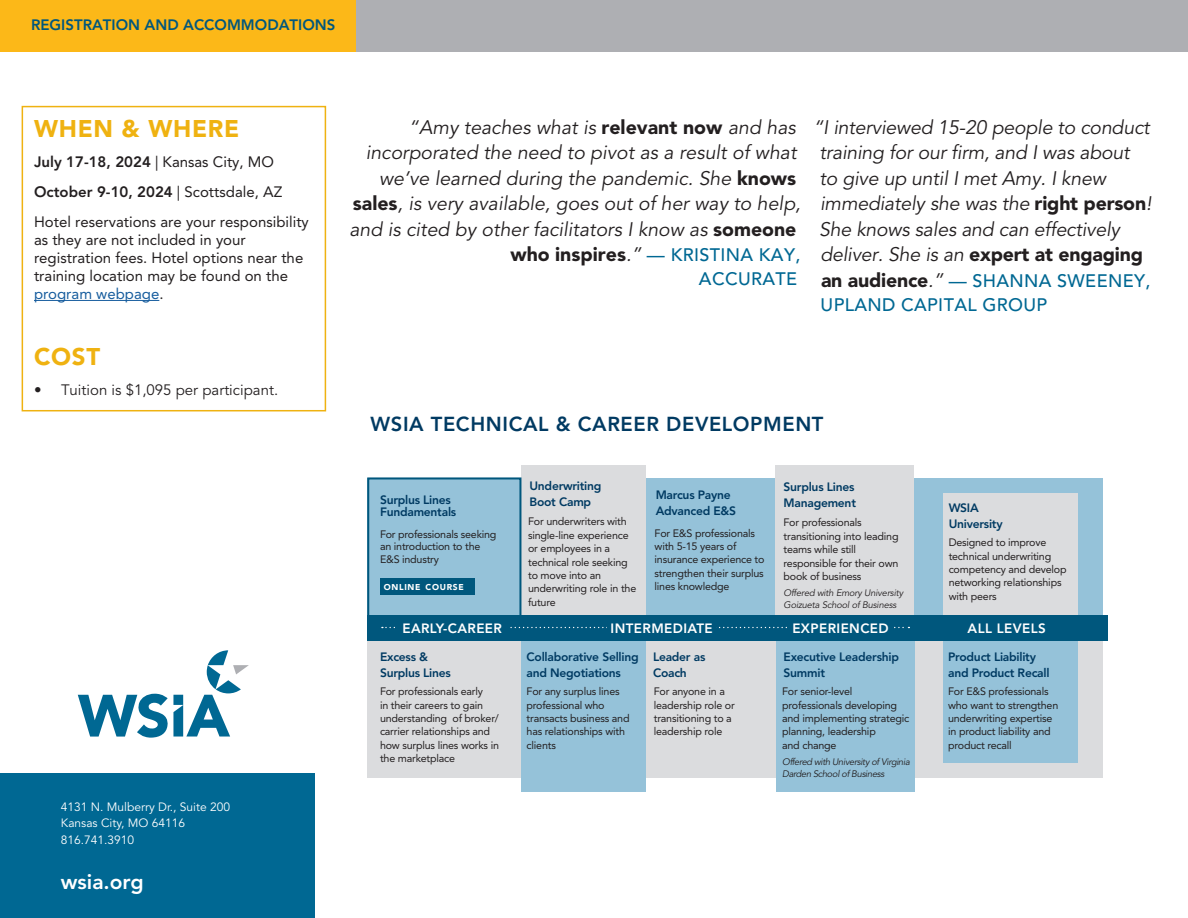
<style>
.page{position:relative;width:1188px;height:918px;background:#fff}
.page>*{position:absolute;margin:0;border:0;box-sizing:border-box;transform-origin:0 0}
.t1{font:900 24px "Avenir LT Std";letter-spacing:.03em;color:#efb211}
.t2{font:800 21px "Avenir LT Std";color:#fff}
.t3{font:800 20.1px "Avenir LT Std";letter-spacing:.03em;color:#003a62}
.t4{font:italic 19.5px/25.5px "Avenir LT Std";color:#231f20}
.t5{font:500 18px/24px "Avenir LT Std";letter-spacing:.02em;color:#006893}
.t6{font:15px/18px "Avenir LT Std";color:#231f20}
.t7{font:800 15px "Avenir LT Std";color:#231f20}
.t8{font:15px "Avenir LT Std";color:#231f20}
.t9{font:800 15px "Avenir LT Std";color:#00577d}
.t10{font:800 13.35px "Avenir LT Std";letter-spacing:.03em;color:#fff}
.t11{font:800 12px/16px "Avenir LT Std";letter-spacing:-.02em;color:#003a62}
.t12{font:12px "Avenir LT Std";color:#fff}
.t13{font:10.8px/13.4px "Avenir LT Std";letter-spacing:-.02em;color:#231f20}
.t14{font:italic 9.45px/12px "Avenir LT Std";letter-spacing:-.04em;color:#231f20}
.t15{font:italic 9.45px/12px "Avenir LT Std";letter-spacing:-.02em;color:#231f20}
.t16{font:900 8.4px "Avenir LT Std";letter-spacing:.085em;color:#fff}
.s1{font-weight:400}
.s2{color:#175d9e}
.s3{font-weight:900;font-style:normal}
.s4{font-weight:900;font-size:19.5px;color:#231f20}
.s5{font-weight:400;font-style:italic;font-size:19.5px;color:#231f20}
</style>
<div class="page">
<div style="left:0;top:0;width:1188px;height:52px;background:#aeafb3"></div>
<div style="left:0;top:0;width:356px;height:52px;background:#fcb818"></div>
<div style="left:0;top:773px;width:315px;height:145px;background:#006893"></div>
<svg style="left:78px;top:650px;width:171px;height:88px"></svg>
<hr style="left:34px;top:300px;width:125px;height:1px;background:#175d9e">
<div style="left:22px;top:106px;width:304px;height:305px;border:2px solid #efb211"></div>
<div style="left:368px;top:628px;width:735px;height:150px;background:#dbdcde"></div>
<div style="left:521px;top:641px;width:125px;height:150px;background:#95c2d9"></div>
<div style="left:368px;top:478px;width:735px;height:150px;background:#95c2d9"></div>
<div style="left:943px;top:493px;width:134px;height:151px;background:#dbdcde"></div>
<div style="left:521px;top:466px;width:125px;height:149px;background:#dbdcde"></div>
<div style="left:775px;top:465px;width:139px;height:151px;background:#dbdcde"></div>
<div style="left:776px;top:641px;width:139px;height:150px;background:#95c2d9"></div>
<div style="left:368px;top:616px;width:740px;height:25px;background:#00577d"></div>
<svg style="left:382px;top:627px;width:527px;height:1px"></svg>
<div style="left:397px;top:623px;width:111px;height:10px;background:#00577d"></div>
<div style="left:607px;top:623px;width:109px;height:10px;background:#00577d"></div>
<div style="left:789px;top:623px;width:103px;height:10px;background:#00577d"></div>
<div style="left:367px;top:477px;width:154px;height:141px;border:2px solid #00577d"></div>
<div style="left:943px;top:641px;width:134px;height:121px;background:#95c2d9"></div>
<div style="left:380px;top:578px;width:95px;height:16px;background:#00577d"></div>
<p class="t9" style="left:31px;top:16px;width:306px">REGISTRATION AND ACCOMMODATIONS</p>
<p class="t1" style="left:34px;top:114px;width:207px">WHEN &amp; WHERE</p>
<p class="t7" style="left:34px;top:153px;width:241px">July 17-18, 2024 <span class="s1">| Kansas City, MO</span></p>
<p class="t7" style="left:34px;top:183px;width:250px">October 9-10, 2024 <span class="s1">| Scottsdale, AZ</span></p>
<p class="t6" style="left:34px;top:213px;width:276px">Hotel reservations are your responsibility as they are not included in your registration fees. Hotel options near the training location may be found on the <span class="s2">program webpage</span>.</p>
<p class="t1" style="left:34px;top:342px;width:68px">COST</p>
<p class="t8" style="left:34px;top:381px;width:246px">• Tuition is $1,095 per participant.</p>
<p class="t12" style="left:61px;top:800px;width:171px">4131 N. Mulberry Dr., Suite 200</p>
<p class="t12" style="left:61px;top:816px;width:126px">Kansas City, MO 64116</p>
<p class="t12" style="left:61px;top:833px;width:75px">816.741.3910</p>
<p class="t2" style="left:61px;top:869px;width:84px">wsia.org</p>
<p class="t4" style="left:349px;top:115px;width:453px;text-align:right">“Amy teaches what is <span class="s3">relevant now</span> and has incorporated the need to pivot as a result of what we’ve learned during the pandemic. She <span class="s3">knows sales</span>, is very available, goes out of her way to help, and is cited by other facilitators I know as <span class="s3">someone</span></p>
<p class="t5" style="left:510px;top:243px;width:291px;text-align:right"><span class="s4">who inspires</span><span class="s5">.”</span> — KRISTINA KAY,<br>ACCURATE</p>
<p class="t4" style="left:813px;top:115px;width:340px">“I interviewed 15-20 people to conduct training for our firm, and I was about<br>to give up until I met Amy. I knew immediately she was the <span class="s3">right person</span>!<br>She knows sales and can effectively deliver. She is an <span class="s3">expert at engaging</span></p>
<p class="t5" style="left:821px;top:269px;width:331px"><span class="s4">an audience</span><span class="s5">.”</span> — SHANNA SWEENEY,<br>UPLAND CAPITAL GROUP</p>
<p class="t3" style="left:371px;top:412px;width:454px">WSIA TECHNICAL &amp; CAREER DEVELOPMENT</p>
<p class="t11" style="left:380px;top:493px;width:78px;line-height:12px">Surplus Lines<br>Fundamentals</p>
<p class="t13" style="left:380px;top:528px;width:118px;line-height:12.8px">For professionals seeking an introduction to the<br>E&amp;S industry</p>
<p class="t16" style="left:384px;top:582px;width:82px">ONLINE COURSE</p>
<p class="t11" style="left:530px;top:478px;width:74px">Underwriting<br>Boot Camp</p>
<p class="t13" style="left:528px;top:515px;width:110px">For underwriters with single-line experience or employees in a technical role seeking to move into an underwriting role in the future</p>
<p class="t11" style="left:656px;top:486px;width:82px">Marcus Payne<br>Advanced E&amp;S</p>
<p class="t11" style="left:784px;top:479px;width:74px">Surplus Lines<br>Management</p>
<p class="t13" style="left:655px;top:526px;width:111px">For E&amp;S professionals with 5-15 years of insurance experience to strengthen their surplus lines knowledge</p>
<p class="t13" style="left:784px;top:516px;width:117px">For professionals transitioning into leading teams while still responsible for their own book of business</p>
<p class="t15" style="left:784px;top:587px;width:121px">Offered with Emory University<br>Goizueta School of Business</p>
<p class="t10" style="left:402px;top:621px;width:101px">EARLY-CAREER</p>
<p class="t10" style="left:611px;top:621px;width:104px">INTERMEDIATE</p>
<p class="t10" style="left:792px;top:621px;width:98px">EXPERIENCED</p>
<p class="t11" style="left:380px;top:649px;width:72px">Excess &amp;<br>Surplus Lines</p>
<p class="t13" style="left:380px;top:685px;width:121px">For professionals early<br>in their careers to gain understanding of broker/ carrier relationships and how surplus lines works in the marketplace</p>
<p class="t11" style="left:527px;top:649px;width:114px">Collaborative Selling and Negotiations</p>
<p class="t13" style="left:527px;top:685px;width:105px">For any surplus lines professional who transacts business and has relationships with clients</p>
<p class="t11" style="left:653px;top:649px;width:54px">Leader as<br>Coach</p>
<p class="t13" style="left:654px;top:685px;width:83px">For anyone in a leadership role or transitioning to a leadership role</p>
<p class="t11" style="left:784px;top:649px;width:117px">Executive Leadership<br>Summit</p>
<p class="t13" style="left:782px;top:685px;width:129px">For senior-level professionals developing and implementing strategic planning, leadership<br>and change</p>
<p class="t14" style="left:782px;top:756px;width:129px">Offered with University of Virginia<br>Darden School of Business</p>
<p class="t11" style="left:949px;top:500px;width:55px">WSIA<br>University</p>
<p class="t13" style="left:949px;top:536px;width:119px">Designed to improve technical underwriting competency and develop networking relationships with peers</p>
<p class="t10" style="left:968px;top:621px;width:80px">ALL LEVELS</p>
<p class="t11" style="left:948px;top:649px;width:103px">Product Liability and Product Recall</p>
<p class="t13" style="left:948px;top:685px;width:112px">For E&amp;S professionals who want to strengthen underwriting expertise in product liability and product recall</p>
</div>
